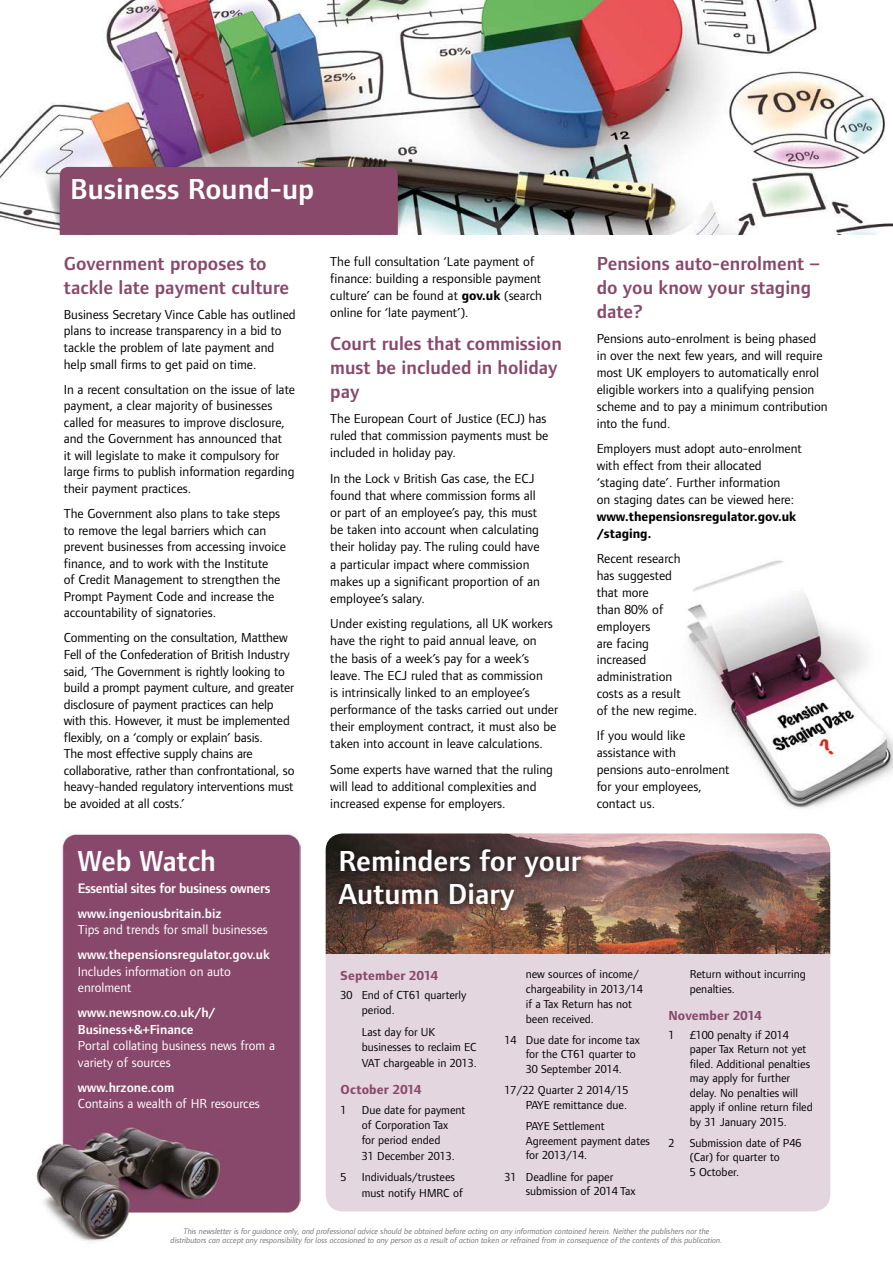
<style>
.page{position:relative;width:893px;height:1263px;background:#fff}
.page>*{position:absolute;margin:0;border:0;box-sizing:border-box;transform-origin:0 0}
.BM_Headers_White{font:600 30px/33px "Foundry Form Sans";color:#fff}
.subhead{font:600 19.5px/24px "Foundry Form Sans";color:#88496a}
.t1{font:600 14.25px "Foundry Form Sans";letter-spacing:-.02em;color:#fff}
.body{font:13.5px/16.5px "Foundry Form Sans";color:#000}
.www_plain{font:13.5px/16.5px "Foundry Form Sans";color:#fff}
.www{font:600 13.5px/16.5px "Foundry Form Sans";color:#fff}
.diary_headers{font:700 13.5px "Foundry Form Sans";letter-spacing:.01em;color:#88496a}
.diary_entry{font:12px/14.7px "Foundry Form Sans";color:#000}
.t2{font:italic 8.25px/9px "Foundry Form Sans";color:#706f6f;text-align:center}
.s1{font-weight:700}
</style>
<div class="page">
<img style="left:36px;top:833px;width:264px;height:409px">
<img style="left:687px;top:560px;width:206px;height:249px">
<img style="left:326px;top:833px;width:504px;height:121px">
<img style="left:0;top:0;width:893px;height:235px">
<svg style="left:44px;top:167px;width:370px;height:68px;background:#8b5270"></svg>
<div style="left:330px;top:840px;width:260px;height:79px;background:#000;opacity:.75"></div>
<div style="left:326px;top:954px;width:504px;height:257px;background:#e3d6de"></div>
<p class="BM_Headers_White" style="left:70px;top:172px;width:246px">Business Round‑up</p>
<p class="subhead" style="left:64px;top:252px;width:227px;line-height:23.4px">Government proposes to tackle late payment culture</p>
<p class="body" style="left:64px;top:306px;width:233px">Business Secretary Vince Cable has outlined plans to increase transparency in a bid to tackle the problem of late payment and help small firms to get paid on time.</p>
<p class="body" style="left:64px;top:381px;width:233px">In a recent consultation on the issue of late payment, a clear majority of businesses called for measures to improve disclosure, and the Government has announced that<br>it will legislate to make it compulsory for large firms to publish information regarding their payment practices.</p>
<p class="body" style="left:64px;top:505px;width:224px">The Government also plans to take steps to remove the legal barriers which can prevent businesses from accessing invoice finance, and to work with the Institute<br>of Credit Management to strengthen the Prompt Payment Code and increase the accountability of signatories.</p>
<p class="body" style="left:64px;top:629px;width:232px">Commenting on the consultation, Matthew Fell of the Confederation of British Industry said, ‘The Government is rightly looking to build a prompt payment culture, and greater disclosure of payment practices can help with this. However, it must be implemented flexibly, on a ‘comply or explain’ basis.<br>The most effective supply chains are collaborative, rather than confrontational, so heavy‑handed regulatory interventions must be avoided at all costs.’</p>
<p class="BM_Headers_White" style="left:78px;top:844px;width:140px">Web Watch</p>
<p class="t1" style="left:78px;top:880px;width:194px">Essential sites for business owners</p>
<p class="www" style="left:78px;top:905px;width:145px">www.ingeniousbritain.biz</p>
<p class="www_plain" style="left:78px;top:921px;width:192px">Tips and trends for small businesses</p>
<p class="www" style="left:78px;top:947px;width:194px">www.thepensionsregulator.gov.uk</p>
<p class="www_plain" style="left:78px;top:963px;width:155px">Includes information on auto enrolment</p>
<p class="www" style="left:78px;top:1005px;width:139px">www.newsnow.co.uk/h/<br>Business+&amp;+Finance</p>
<p class="www_plain" style="left:78px;top:1037px;width:199px">Portal collating business news from a variety of sources</p>
<p class="www" style="left:78px;top:1079px;width:98px">www.hrzone.com</p>
<p class="www_plain" style="left:78px;top:1095px;width:184px">Contains a wealth of HR resources</p>
<p class="body" style="left:330px;top:253px;width:213px;line-height:17.1px">The full consultation ‘Late payment of finance: building a responsible payment culture’ can be found at <span class="s1">gov.uk</span> (search online for ‘late payment’).</p>
<p class="subhead" style="left:330px;top:331px;width:233px">Court rules that commission must be included in holiday pay</p>
<p class="body" style="left:330px;top:410px;width:220px;line-height:17.1px">The European Court of Justice (ECJ) has ruled that commission payments must be included in holiday pay.</p>
<p class="body" style="left:330px;top:470px;width:211px;line-height:17.1px">In the Lock v British Gas case, the ECJ found that where commission forms all or part of an employee’s pay, this must be taken into account when calculating their holiday pay. The ruling could have a particular impact where commission makes up a significant proportion of an employee’s salary.</p>
<p class="body" style="left:330px;top:615px;width:229px;line-height:17.1px">Under existing regulations, all UK workers have the right to paid annual leave, on<br>the basis of a week’s pay for a week’s leave. The ECJ ruled that as commission<br>is intrinsically linked to an employee’s performance of the tasks carried out under their employment contract, it must also be taken into account in leave calculations.</p>
<p class="body" style="left:330px;top:760px;width:224px;line-height:17.1px">Some experts have warned that the ruling will lead to additional complexities and increased expense for employers.</p>
<p class="BM_Headers_White" style="left:338px;top:844px;width:244px">Reminders for your<br>Autumn Diary</p>
<p class="subhead" style="left:597px;top:252px;width:224px">Pensions auto-enrolment – do you know your staging date?</p>
<p class="body" style="left:597px;top:330px;width:232px;line-height:17px">Pensions auto-enrolment is being phased in over the next few years, and will require most UK employers to automatically enrol eligible workers into a qualifying pension scheme and to pay a minimum contribution into the fund.</p>
<p class="body" style="left:597px;top:440px;width:207px;line-height:17px">Employers must adopt auto‑enrolment with effect from their allocated ‘staging date’. Further information<br>on staging dates can be viewed here: <span class="s1">www.thepensionsregulator.gov.uk /staging.</span></p>
<p class="body" style="left:597px;top:550px;width:102px;line-height:17px">Recent research has suggested<br>that more<br>than 80% of employers<br>are facing increased administration costs as a result<br>of the new regime.</p>
<p class="body" style="left:597px;top:727px;width:134px">If you would like assistance with<br>pensions auto-enrolment for your employees, contact us.</p>
<p class="diary_headers" style="left:341px;top:967px;width:99px">September 2014</p>
<p class="diary_entry" style="left:362px;top:987px;width:106px;line-height:15.3px;text-indent:-21px">30 End of CT61 quarterly period.</p>
<p class="diary_entry" style="left:362px;top:1024px;width:116px;line-height:15.3px">Last day for UK businesses to reclaim EC<br>VAT chargeable in 2013.</p>
<p class="diary_headers" style="left:341px;top:1082px;width:82px">October 2014</p>
<p class="diary_entry" style="left:341px;top:1102px;width:7px">1</p>
<p class="diary_entry" style="left:362px;top:1102px;width:105px;line-height:15.3px">Due date for payment of Corporation Tax<br>for period ended<br>31 December 2013.</p>
<p class="diary_entry" style="left:341px;top:1170px;width:7px">5</p>
<p class="diary_entry" style="left:362px;top:1169px;width:103px;line-height:15.3px">Individuals/trustees must notify HMRC of</p>
<p class="diary_entry" style="left:526px;top:967px;width:119px">new sources of income/ chargeability in 2013/14 if a Tax Return has not been received.</p>
<p class="diary_entry" style="left:526px;top:1032px;width:116px;text-indent:-21px">14 Due date for income tax for the CT61 quarter to<br>30 September 2014.</p>
<p class="diary_entry" style="left:504px;top:1083px;width:125px;text-align:right">17/22 Quarter 2 2014/15<br>PAYE remittance due.</p>
<p class="diary_entry" style="left:526px;top:1118px;width:126px">PAYE Settlement<br>Agreement payment dates for 2013/14.</p>
<p class="diary_entry" style="left:526px;top:1169px;width:111px;text-indent:-21px">31 Deadline for paper submission of 2014 Tax</p>
<p class="diary_entry" style="left:690px;top:967px;width:118px">Return without incurring penalties.</p>
<p class="diary_headers" style="left:668px;top:1008px;width:95px">November 2014</p>
<p class="diary_entry" style="left:668px;top:1027px;width:7px">1</p>
<p class="diary_entry" style="left:690px;top:1027px;width:125px">£100 penalty if 2014 paper Tax Return not yet filed. Additional penalties may apply for further delay. No penalties will apply if online return filed by 31 January 2015.</p>
<p class="diary_entry" style="left:668px;top:1135px;width:7px">2</p>
<p class="diary_entry" style="left:690px;top:1135px;width:113px">Submission date of P46 (Car) for quarter to<br>5 October.</p>
<p class="t2" style="left:171px;top:1227px;width:553px">This newsletter is for guidance only, and professional advice should be obtained before acting on any information contained herein. Neither the publishers nor the distributors can accept any responsibility for loss occasioned to any person as a result of action taken or refrained from in consequence of the contents of this publication.</p>
</div>
